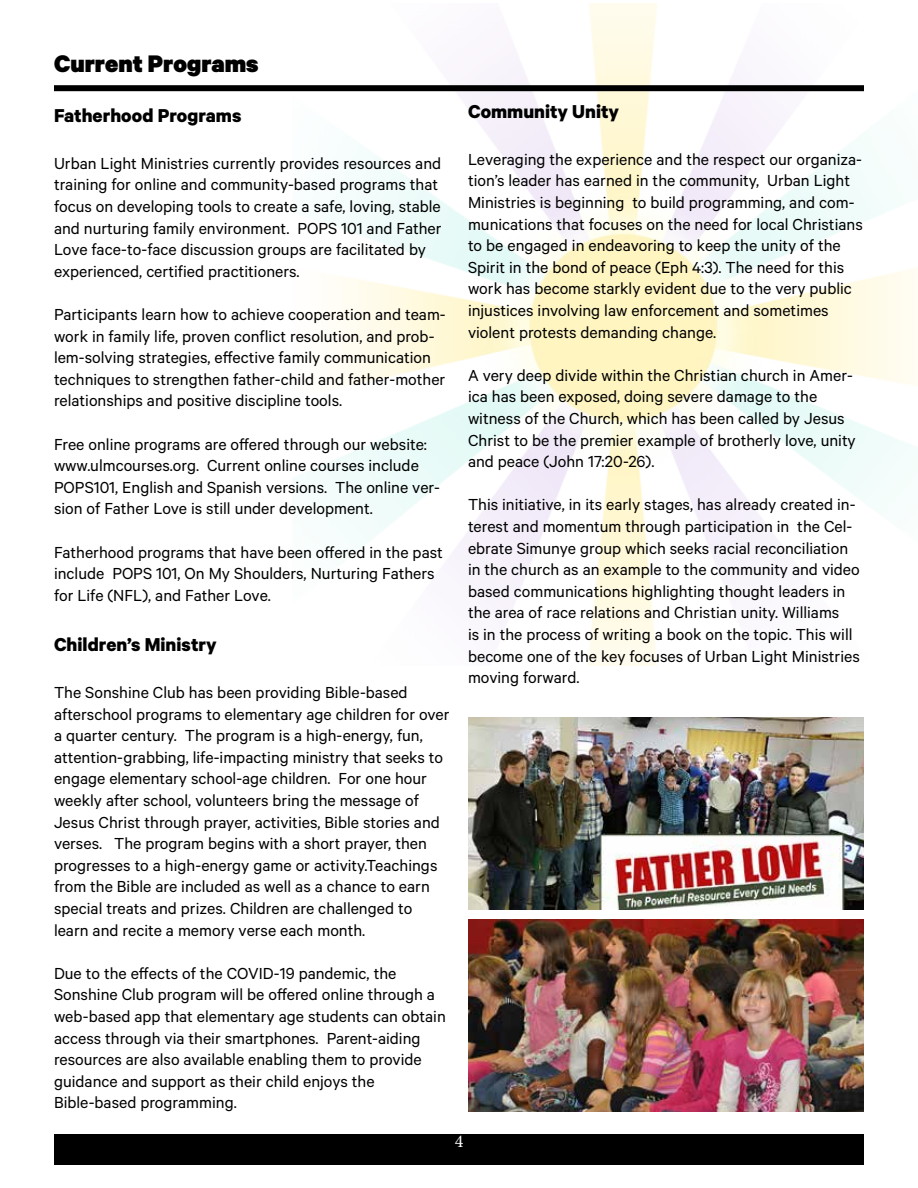
<style>
.page{position:relative;width:918px;height:1188px;background:#fff}
.page>*{position:absolute;margin:0;border:0;box-sizing:border-box;transform-origin:0 0}
.t1{font:900 27px "Calibre";color:#000}
.t2{font:700 21px "Calibre";color:#000}
.t3{font:18px/21.6px "Calibre";color:#000}
.t4{font:18px "Minion Pro";color:#fff}
</style>
<div class="page">
<div style="left:54px;top:1134px;width:810px;height:31px;background:#000"></div>
<img style="left:292px;top:3px;width:626px;height:663px">
<div style="left:54px;top:85px;width:810px;height:6px;background:#000"></div>
<img style="left:468px;top:717px;width:396px;height:193px">
<img style="left:468px;top:919px;width:396px;height:193px">
<h1 class="t1" style="left:54px;top:46px;width:206px">Current Programs</h1>
<p class="t2" style="left:54px;top:103px;width:189px">Fatherhood Programs</p>
<p class="t3" style="left:54px;top:152px;width:389px">Urban Light Ministries currently provides resources and training for online and community-based programs that focus on developing tools to create a safe, loving, stable and nurturing family environment. POPS 101 and Father Love face-to-face discussion groups are facilitated by experienced, certified practitioners.</p>
<p class="t3" style="left:54px;top:303px;width:393px">Participants learn how to achieve cooperation and team&shy;work in family life, proven conflict resolution, and prob&shy;lem-solving strategies, effective family communication techniques to strengthen father-child and father-mother relationships and positive discipline tools.</p>
<p class="t3" style="left:54px;top:433px;width:388px">Free online programs are offered through our website: www.ulmcourses.org. Current online courses include POPS101, English and Spanish versions. The online ver&shy;sion of Father Love is still under development.</p>
<p class="t3" style="left:54px;top:541px;width:390px">Fatherhood programs that have been offered in the past include POPS 101, On My Shoulders, Nurturing Fathers for Life (NFL), and Father Love.</p>
<p class="t2" style="left:54px;top:632px;width:164px">Children’s Ministry</p>
<p class="t3" style="left:54px;top:681px;width:397px">The Sonshine Club has been providing Bible-based afterschool programs to elementary age children for over a quarter century. The program is a high-energy, fun, attention-grabbing, life-impacting ministry that seeks to engage elementary school-age children. For one hour weekly after school, volunteers bring the message of Jesus Christ through prayer, activities, Bible stories and verses. The program begins with a short prayer, then progresses to a high-energy game or activity.Teachings from the Bible are included as well as a chance to earn special treats and prizes. Children are challenged to learn and recite a memory verse each month.</p>
<p class="t3" style="left:54px;top:962px;width:393px">Due to the effects of the COVID-19 pandemic, the Sonshine Club program will be offered online through a web-based app that elementary age students can obtain access through via their smartphones. Parent-aiding resources are also available enabling them to provide guidance and support as their child enjoys the Bible-based programming.</p>
<p class="t2" style="left:468px;top:99px;width:153px">Community Unity</p>
<p class="t3" style="left:468px;top:148px;width:396px">Leveraging the experience and the respect our organiza&shy;tion’s leader has earned in the community, Urban Light Ministries is beginning to build programming, and com&shy;munications that focuses on the need for local Christians to be engaged in endeavoring to keep the unity of the Spirit in the bond of peace (Eph 4:3). The need for this work has become starkly evident due to the very public injustices involving law enforcement and sometimes violent protests demanding change.</p>
<p class="t3" style="left:468px;top:364px;width:389px">A very deep divide within the Christian church in Amer&shy;ica has been exposed, doing severe damage to the witness of the Church, which has been called by Jesus Christ to be the premier example of brotherly love, unity and peace (John 17:20-26).</p>
<p class="t3" style="left:468px;top:493px;width:393px">This initiative, in its early stages, has already created in&shy;terest and momentum through participation in the Cel&shy;ebrate Simunye group which seeks racial reconciliation in the church as an example to the community and video based communications highlighting thought leaders in the area of race relations and Christian unity. Williams<br>is in the process of writing a book on the topic. This will become one of the key focuses of Urban Light Ministries moving forward.</p>
<p class="t4" style="left:455px;top:1129px;width:10px">4</p>
</div>
